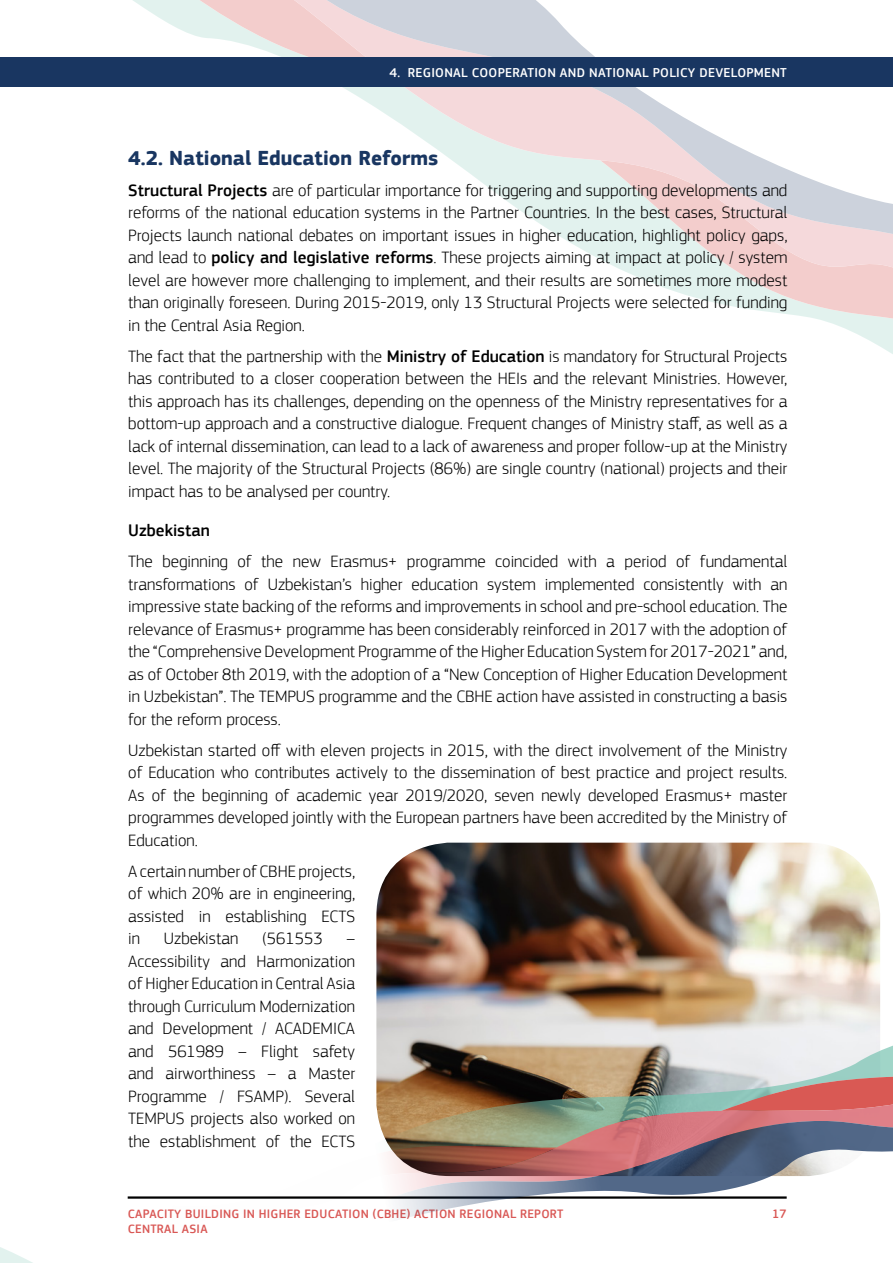
<style>
.page{position:relative;width:893px;height:1263px;background:#fff}
.page>*{position:absolute;margin:0;border:0;box-sizing:border-box;transform-origin:0 0}
.t1{font:700 21px "EC Square Sans Pro";color:#193661}
.t2{font:300 17.25px/22.5px "EC Square Sans Pro";color:#000;text-align:justify}
.t3{font:500 17.25px "EC Square Sans Pro";color:#000}
.t4{font:500 13.35px "EC Square Sans Pro";letter-spacing:.02em;color:#fff}
.t5{font:500 12.6px "EC Square Sans Pro";letter-spacing:.02em;color:#d95855}
.s1{font-weight:500}
</style>
<div class="page">
<svg style="left:0;top:1196px;width:128px;height:67px"></svg>
<svg style="left:585px;top:251px;width:308px;height:93px"></svg>
<svg style="left:133px;top:0;width:760px;height:251px"></svg>
<hr style="left:128px;top:1196px;width:659px;height:3px;background:#000">
<div style="left:0;top:57px;width:893px;height:30px;background:#193661"></div>
<img style="left:376px;top:843px;width:504px;height:168px">
<svg style="left:136px;top:1011px;width:757px;height:188px"></svg>
<svg style="left:159px;top:1144px;width:26px;height:55px"></svg>
<svg style="left:185px;top:1058px;width:708px;height:141px"></svg>
<svg style="left:299px;top:1111px;width:594px;height:108px"></svg>
<p class="t4" style="left:755px;top:64px;width:33px">TITLE</p>
<p class="t4" style="left:390px;top:64px;width:399px">4. REGIONAL COOPERATION AND NATIONAL POLICY DEVELOPMENT</p>
<p class="t1" style="left:128px;top:145px;width:312px">4.2. National Education Reforms</p>
<p class="t2" style="left:128px;top:179px;width:661px"><span class="s1">Structural Projects</span> are of particular importance for triggering and supporting developments and reforms of the national education systems in the Partner Countries. In the best cases, Structural Projects launch national debates on important issues in higher education, highlight policy gaps, and lead to <span class="s1">policy and legislative reforms</span>. These projects aiming at impact at policy / system level are however more challenging to implement, and their results are sometimes more modest than originally foreseen. During 2015-2019, only 13 Structural Projects were selected for funding in the Central Asia Region.</p>
<p class="t2" style="left:128px;top:344px;width:661px">The fact that the partnership with the <span class="s1">Ministry of Education</span> is mandatory for Structural Projects has contributed to a closer cooperation between the HEIs and the relevant Ministries. However, this approach has its challenges, depending on the openness of the Ministry representatives for a bottom-up approach and a constructive dialogue. Frequent changes of Ministry staff, as well as a lack of internal dissemination, can lead to a lack of awareness and proper follow-up at the Ministry level. The majority of the Structural Projects (86%) are single country (national) projects and their impact has to be analysed per country.</p>
<p class="t3" style="left:128px;top:520px;width:83px">Uzbekistan</p>
<p class="t2" style="left:128px;top:550px;width:661px">The beginning of the new Erasmus+ programme coincided with a period of fundamental transformations of Uzbekistan’s higher education system implemented consistently with an impressive state backing of the reforms and improvements in school and pre-school education. The relevance of Erasmus+ programme has been considerably reinforced in 2017 with the adoption of the “Comprehensive Development Programme of the Higher Education System for 2017-2021” and, as of October 8th 2019, with the adoption of a “New Conception of Higher Education Development in Uzbekistan”. The TEMPUS programme and the CBHE action have assisted in constructing a basis for the reform process.</p>
<p class="t2" style="left:128px;top:738px;width:661px">Uzbekistan started off with eleven projects in 2015, with the direct involvement of the Ministry of Education who contributes actively to the dissemination of best practice and project results.<br>As of the beginning of academic year 2019/2020, seven newly developed Erasmus+ master programmes developed jointly with the European partners have been accredited by the Ministry of Education.</p>
<p class="t2" style="left:128px;top:859px;width:228px">A certain number of CBHE projects, of which 20% are in engineering, assisted in establishing ECTS in</p>
<p class="t2" style="left:164px;top:927px;width:76px">Uzbekistan</p>
<p class="t2" style="left:262px;top:927px;width:62px">(561553</p>
<p class="t2" style="left:128px;top:927px;width:228px;text-indent:218px">– Accessibility and Harmonization of Higher Education in Central Asia through Curriculum Modernization and Development / ACADEMICA and 561989 – Flight safety and airworthiness – a Master Programme / FSAMP). Several TEMPUS projects also worked on the establishment of the ECTS</p>
<p class="t5" style="left:128px;top:1206px;width:437px">CAPACITY BUILDING IN HIGHER EDUCATION (CBHE) ACTION REGIONAL REPORT</p>
<p class="t5" style="left:772px;top:1206px;width:16px">17</p>
<p class="t5" style="left:128px;top:1221px;width:81px">CENTRAL ASIA</p>
</div>
